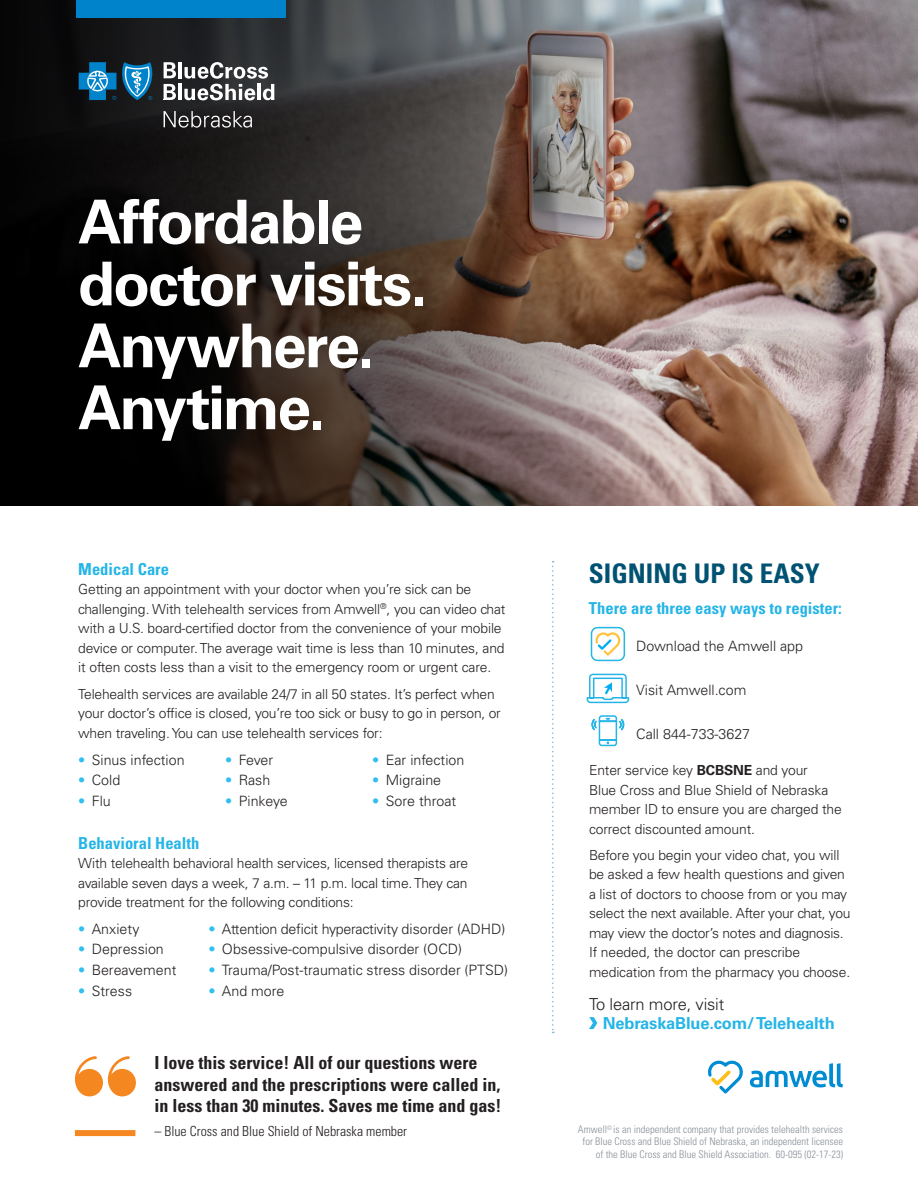
<style>
.page{position:relative;width:918px;height:1188px;background:#fff}
.page>*{position:absolute;margin:0;border:0;box-sizing:border-box;transform-origin:0 0}
.t1{font:700 60.45px/61.9px "Univers LT Std";letter-spacing:-.035em;color:#fff}
.t2{font:700 condensed 27px "Univers LT Std";color:#005273}
.t3{font:700 condensed 18px/21.6px "Univers LT Std";color:#231f20}
.t4{font:700 condensed 16.5px "Univers LT Std";color:#25b5e6}
.t5{font:700 16.5px/19.5px "Univers LT Std";letter-spacing:-.01em;color:#25b5e6}
.t6{font:300 14.25px "Univers LT Std";color:#231f20}
.t7{font:300 14.25px "Univers LT Std";letter-spacing:-.02em;color:#231f20}
.t8{font:300 13.8px/19.5px "Univers LT Std";letter-spacing:-.01em;color:#231f20}
.t9{font:300 condensed 13.8px "Univers LT Std";color:#231f20}
.t10{font:300 condensed 10.5px/12.3px "Univers LT Std";color:#889099;text-align:right}
.s1{color:#30bfef}
.s2{font-weight:700}
.s3{font-weight:300;color:#231f20}
</style>
<div class="page">
<img style="left:770px;top:0;width:148px;height:506px">
<img style="left:0;top:0;width:770px;height:506px">
<svg style="left:164px;top:111px;width:88px;height:17px"></svg>
<svg style="left:164px;top:62px;width:12px;height:16px"></svg>
<hr style="left:178px;top:62px;width:4px;height:16px;background:#fff">
<svg style="left:164px;top:84px;width:12px;height:16px"></svg>
<hr style="left:178px;top:84px;width:4px;height:16px;background:#fff">
<svg style="left:184px;top:62px;width:90px;height:38px"></svg>
<svg style="left:79px;top:62px;width:74px;height:38px;background:#2a6d92"></svg>
<svg style="left:750px;top:1063px;width:93px;height:24px"></svg>
<svg style="left:708px;top:1060px;width:35px;height:34px"></svg>
<svg style="left:552px;top:561px;width:2px;height:472px"></svg>
<svg style="left:589px;top:1017px;width:8px;height:12px"></svg>
<svg style="left:75px;top:1056px;width:61px;height:40px"></svg>
<div style="left:75px;top:1130px;width:60px;height:6px;background:#f58721"></div>
<div style="left:76px;top:0;width:210px;height:17px;background:#0083ca"></div>
<div style="left:591px;top:627px;width:34px;height:34px;border:2px solid #25b5e6;border-radius:6px"></div>
<svg style="left:595px;top:632px;width:25px;height:24px"></svg>
<svg style="left:586px;top:673px;width:44px;height:31px"></svg>
<svg style="left:592px;top:715px;width:32px;height:32px"></svg>
<p class="t1" style="left:78px;top:192px;width:350px">Affordable doctor visits.<br>Anywhere.<br>Anytime.</p>
<p class="t4" style="left:78px;top:559px;width:92px">Medical Care</p>
<p class="t8" style="left:78px;top:580px;width:429px">Getting an appointment with your doctor when you’re sick can be challenging. With telehealth services from Amwell<sup>®</sup>, you can video chat with a U.S. board-certified doctor from the convenience of your mobile device or computer. The average wait time is less than 10 minutes, and it often costs less than a visit to the emergency room or urgent care.</p>
<p class="t8" style="left:78px;top:684px;width:424px">Telehealth services are available 24/7 in all 50 states. It’s perfect when your doctor’s office is closed, you’re too sick or busy to go in person, or when traveling. You can use telehealth services for:</p>
<p class="t6" style="left:78px;top:751px;width:108px"><span class="s1">•</span> Sinus infection</p>
<p class="t6" style="left:78px;top:772px;width:44px"><span class="s1">•</span> Cold</p>
<p class="t6" style="left:78px;top:792px;width:34px"><span class="s1">•</span> Flu</p>
<p class="t6" style="left:225px;top:751px;width:49px"><span class="s1">•</span> Fever</p>
<p class="t6" style="left:225px;top:772px;width:47px"><span class="s1">•</span> Rash</p>
<p class="t6" style="left:225px;top:792px;width:64px"><span class="s1">•</span> Pinkeye</p>
<p class="t6" style="left:372px;top:751px;width:94px"><span class="s1">•</span> Ear infection</p>
<p class="t6" style="left:372px;top:772px;width:70px"><span class="s1">•</span> Migraine</p>
<p class="t6" style="left:372px;top:792px;width:85px"><span class="s1">•</span> Sore throat</p>
<p class="t4" style="left:78px;top:833px;width:122px">Behavioral Health</p>
<p class="t8" style="left:78px;top:854px;width:392px;text-align:justify">With telehealth behavioral health services, licensed therapists are available seven days a week, 7 a.m. – 11 p.m. local time. They can provide treatment for the following conditions:</p>
<p class="t6" style="left:78px;top:920px;width:63px"><span class="s1">•</span> Anxiety</p>
<p class="t6" style="left:78px;top:941px;width:87px"><span class="s1">•</span> Depression</p>
<p class="t6" style="left:78px;top:961px;width:100px"><span class="s1">•</span> Bereavement</p>
<p class="t6" style="left:78px;top:982px;width:55px"><span class="s1">•</span> Stress</p>
<p class="t7" style="left:208px;top:920px;width:298px"><span class="s1">•</span> Attention deficit hyperactivity disorder (ADHD)</p>
<p class="t6" style="left:208px;top:941px;width:255px"><span class="s1">•</span> Obsessive-compulsive disorder (OCD)</p>
<p class="t6" style="left:208px;top:961px;width:301px"><span class="s1">•</span> Trauma/Post-traumatic stress disorder (PTSD)</p>
<p class="t6" style="left:208px;top:982px;width:78px"><span class="s1">•</span> And more</p>
<p class="t2" style="left:589px;top:556px;width:233px">SIGNING UP IS EASY</p>
<p class="t4" style="left:589px;top:598px;width:254px">There are three easy ways to register:</p>
<p class="t6" style="left:636px;top:637px;width:168px">Download the Amwell app</p>
<p class="t6" style="left:636px;top:681px;width:112px">Visit Amwell.com</p>
<p class="t6" style="left:636px;top:725px;width:116px">Call 844-733-3627</p>
<p class="t8" style="left:589px;top:760px;width:254px">Enter service key <span class="s2">BCBSNE</span> and your<br>Blue Cross and Blue Shield of Nebraska member ID to ensure you are charged the correct discounted amount.</p>
<p class="t8" style="left:589px;top:845px;width:263px">Before you begin your video chat, you will be asked a few health questions and given a list of doctors to choose from or you may select the next available. After your chat, you may view the doctor’s notes and diagnosis.<br>If needed, the doctor can prescribe medication from the pharmacy you choose.</p>
<p class="t5" style="left:603px;top:994px;width:234px;text-indent:-14px"><span class="s3">To learn more, visit<br></span>NebraskaBlue.com/ Telehealth</p>
<p class="t3" style="left:154px;top:1052px;width:348px">I love this service! All of our questions were answered and the prescriptions were called in, in less than 30 minutes. Saves me time and gas!</p>
<p class="t9" style="left:154px;top:1123px;width:254px">– Blue Cross and Blue Shield of Nebraska member</p>
<p class="t10" style="left:578px;top:1123px;width:267px">Amwell<sup>©</sup> is an independent company that provides telehealth services for Blue Cross and Blue Shield of Nebraska, an independent licensee of the Blue Cross and Blue Shield Association. 60-095 (02-17-23)</p>
</div>
